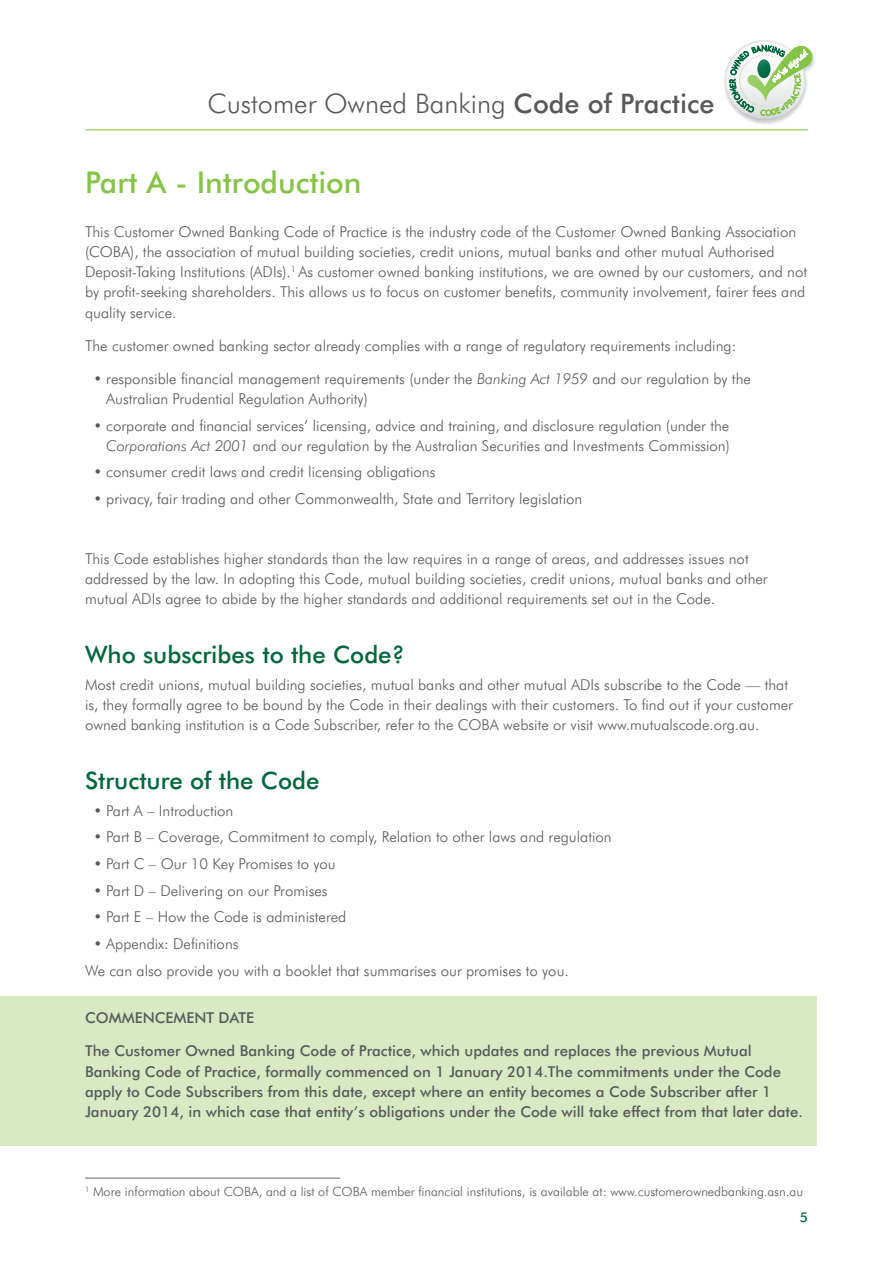
<style>
.page{position:relative;width:893px;height:1263px;background:#fff}
.page>*{position:absolute;margin:0;border:0;box-sizing:border-box;transform-origin:0 0}
.t1{font:500 30px "Futura BT";color:#85c446}
.t2{font:300 27px "Futura BT";color:#58595b}
.t3{font:500 24px "Futura BT";color:#00673e}
.t4{font:300 15px/20.2px "Futura BT";color:#58595b}
.t5{font:500 15px/20.2px "Futura BT";color:#58595b}
.t6{font:500 13.5px "Futura BT";color:#00673e}
.t7{font:300 12.75px "Futura BT";color:#58595b}
.s1{font-weight:500}
.s2{font-style:italic}
</style>
<div class="page">
<hr style="left:85px;top:129px;width:723px;height:1px;background:#85c446">
<div style="left:0;top:996px;width:816px;height:150px;background:#d8eac3"></div>
<hr style="left:85px;top:1178px;width:255px;height:1px;background:#636466">
<svg style="left:725px;top:40px;width:89px;height:80px"></svg>
<h2 class="t2" style="left:207px;top:87px;width:508px">Customer Owned Banking <span class="s1">Code of Practice</span></h2>
<h1 class="t1" style="left:85px;top:164px;width:278px">Part A - Introduction</h1>
<p class="t4" style="left:85px;top:221px;width:724px">This Customer Owned Banking Code of Practice is the industry code of the Customer Owned Banking Association (COBA), the association of mutual building societies, credit unions, mutual banks and other mutual Authorised Deposit-Taking Institutions (ADIs).<sup>1</sup> As customer owned banking institutions, we are owned by our customers, and not by profit-seeking shareholders. This allows us to focus on customer benefits, community involvement, fairer fees and quality service.</p>
<p class="t4" style="left:85px;top:335px;width:653px">The customer owned banking sector already complies with a range of regulatory requirements including:</p>
<p class="t4" style="left:106px;top:368px;width:646px;text-indent:-13px">• responsible financial management requirements (under the <span class="s2">Banking Act 1959</span> and our regulation by the<br>Australian Prudential Regulation Authority)</p>
<p class="t4" style="left:94px;top:415px;width:638px;text-align:right">• corporate and financial services’ licensing, advice and training, and disclosure regulation (under the<br><span class="s2">Corporations Act 2001</span> and our regulation by the Australian Securities and Investments Commission)</p>
<p class="t4" style="left:94px;top:462px;width:343px">• consumer credit laws and credit licensing obligations</p>
<p class="t4" style="left:94px;top:488px;width:490px">• privacy, fair trading and other Commonwealth, State and Territory legislation</p>
<p class="t4" style="left:85px;top:548px;width:684px">This Code establishes higher standards than the law requires in a range of areas, and addresses issues not addressed by the law. In adopting this Code, mutual building societies, credit unions, mutual banks and other mutual ADIs agree to abide by the higher standards and additional requirements set out in the Code.</p>
<h3 class="t3" style="left:85px;top:640px;width:321px">Who subscribes to the Code?</h3>
<p class="t4" style="left:85px;top:674px;width:709px">Most credit unions, mutual building societies, mutual banks and other mutual ADIs subscribe to the Code — that is, they formally agree to be bound by the Code in their dealings with their customers. To find out if your customer owned banking institution is a Code Subscriber, refer to the COBA website or visit www.mutualscode.org.au.</p>
<h3 class="t3" style="left:85px;top:766px;width:236px">Structure of the Code</h3>
<p class="t4" style="left:94px;top:800px;width:141px">• Part A – Introduction</p>
<p class="t4" style="left:94px;top:827px;width:520px">• Part B – Coverage, Commitment to comply, Relation to other laws and regulation</p>
<p class="t4" style="left:94px;top:853px;width:244px">• Part C – Our 10 Key Promises to you</p>
<p class="t4" style="left:94px;top:880px;width:236px">• Part D – Delivering on our Promises</p>
<p class="t4" style="left:94px;top:907px;width:254px">• Part E – How the Code is administered</p>
<p class="t4" style="left:85px;top:930px;width:485px;line-height:26.7px;text-indent:9px">• Appendix: Definitions<br>We can also provide you with a booklet that summarises our promises to you.</p>
<p class="t5" style="left:85px;top:1008px;width:171px">COMMENCEMENT DATE</p>
<p class="t5" style="left:85px;top:1041px;width:719px">The Customer Owned Banking Code of Practice, which updates and replaces the previous Mutual Banking Code of Practice, formally commenced on 1 January 2014.The commitments under the Code apply to Code Subscribers from this date, except where an entity becomes a Code Subscriber after 1<br>January 2014, in which case that entity’s obligations under the Code will take effect from that later date.</p>
<p class="t7" style="left:85px;top:1184px;width:719px"><sup>1</sup> More information about COBA, and a list of COBA member financial institutions, is available at: www.customerownedbanking.asn.au</p>
<p class="t6" style="left:800px;top:1209px;width:10px">5</p>
</div>
